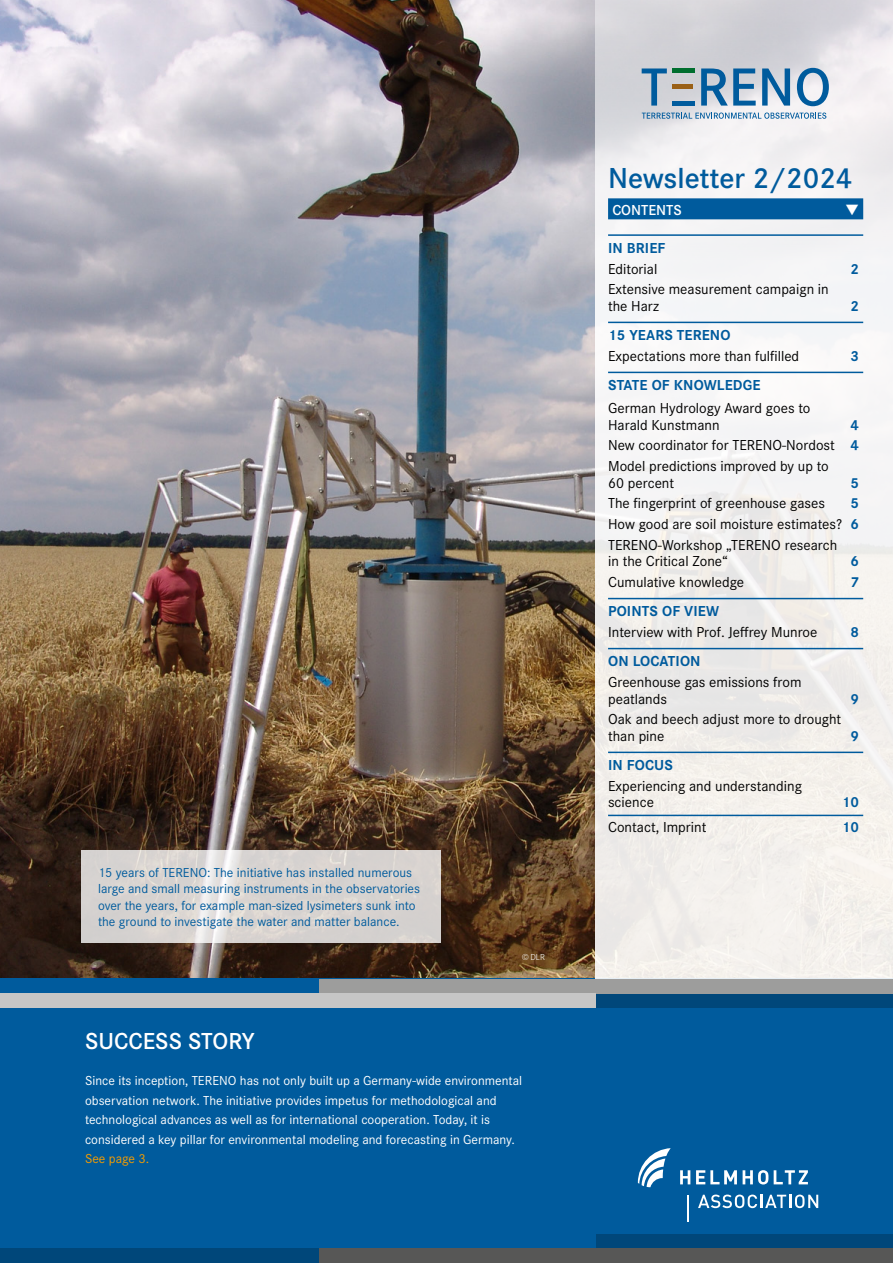
<style>
.page{position:relative;width:893px;height:1263px;background:#fff}
.page>*{position:absolute;margin:0;border:0;box-sizing:border-box;transform-origin:0 0}
.t1{font:600 30px "Corporate S Pro";color:#005b9d}
.t2{font:600 24px "Corporate S Pro";color:#fff}
.t3{font:15px/16.5px "Corporate S Pro";color:#000}
.t4{font:700 15px "Corporate S Pro";letter-spacing:.01em;color:#005b9d}
.t5{font:600 15px "Corporate S Pro";color:#fff}
.t6{font:13.5px/19.5px "Corporate S Pro";color:#fff}
.t7{font:13.5px/16.5px "Corporate S Pro";color:#005b9d}
.t8{font:13.5px "Corporate S Pro";color:#f59c00}
.t9{font:300 9px "Corporate S Pro";color:#fff}
.s1{font-weight:700;color:#005b9d}
</style>
<div class="page">
<img style="left:0;top:0;width:595px;height:979px">
<div style="left:0;top:979px;width:893px;height:284px;background:#005b9d"></div>
<div style="left:0;top:1248px;width:319px;height:15px;background:#00477a"></div>
<div style="left:595px;top:993px;width:298px;height:15px;background:#00477a"></div>
<div style="left:595px;top:1234px;width:298px;height:15px;background:#00477a"></div>
<div style="left:319px;top:978px;width:574px;height:15px;background:#9d9d9c"></div>
<div style="left:319px;top:1248px;width:574px;height:15px;background:#575756"></div>
<div style="left:0;top:993px;width:595px;height:15px;background:#c6c6c6"></div>
<svg style="left:595px;top:0;width:298px;height:978px;fill:#f4f2ef"></svg>
<svg style="left:642px;top:68px;width:25px;height:38px"></svg>
<svg style="left:701px;top:68px;width:55px;height:38px;background:#729cbe"></svg>
<svg style="left:762px;top:68px;width:28px;height:38px"></svg>
<svg style="left:797px;top:68px;width:32px;height:38px"></svg>
<div style="left:672px;top:101px;width:23px;height:5px;background:#005b9d"></div>
<div style="left:672px;top:84px;width:21px;height:5px;background:#9a6016"></div>
<div style="left:672px;top:68px;width:23px;height:5px;background:#006e2e"></div>
<svg style="left:642px;top:113px;width:184px;height:6px"></svg>
<div style="left:608px;top:198px;width:255px;height:21px;background:#005b9d"></div>
<hr style="left:608px;top:234px;width:255px;height:2px;background:#005b9d">
<hr style="left:608px;top:322px;width:255px;height:1px;background:#005b9d">
<hr style="left:608px;top:372px;width:255px;height:1px;background:#005b9d">
<hr style="left:608px;top:598px;width:255px;height:1px;background:#005b9d">
<hr style="left:608px;top:648px;width:255px;height:1px;background:#005b9d">
<hr style="left:608px;top:752px;width:255px;height:1px;background:#005b9d">
<hr style="left:608px;top:815px;width:255px;height:1px;background:#005b9d">
<svg style="left:680px;top:1170px;width:10px;height:14px"></svg>
<svg style="left:696px;top:1170px;width:41px;height:14px"></svg>
<svg style="left:743px;top:1170px;width:25px;height:14px"></svg>
<svg style="left:774px;top:1170px;width:34px;height:14px"></svg>
<svg style="left:688px;top:1195px;width:1px;height:26px"></svg>
<svg style="left:638px;top:1148px;width:33px;height:39px"></svg>
<svg style="left:698px;top:1194px;width:120px;height:14px"></svg>
<svg style="left:81px;top:850px;width:359px;height:93px;background:#d9d5d2"></svg>
<p class="t7" style="left:98px;top:863px;width:324px">15 years of TERENO: The initiative has installed numerous large and small measuring instruments in the observatories over the years, for example man-sized lysimeters sunk into the ground to investigate the water and matter balance.</p>
<p class="t9" style="left:522px;top:950px;width:25px">© DLR</p>
<h2 class="t2" style="left:85px;top:1023px;width:171px">SUCCESS STORY</h2>
<p class="t6" style="left:85px;top:1070px;width:439px">Since its inception, TERENO has not only built up a Germany-wide environmental observation network. The initiative provides impetus for methodological and technological advances as well as for international cooperation. Today, it is considered a key pillar for environmental modeling and forecasting in Germany.</p>
<p class="t8" style="left:85px;top:1149px;width:66px">See page 3.</p>
<h1 class="t1" style="left:608px;top:156px;width:246px">Newsletter 2/2024</h1>
<p class="t5" style="left:612px;top:199px;width:71px">CONTENTS</p>
<p class="t4" style="left:608px;top:236px;width:59px">IN BRIEF</p>
<p class="t3" style="left:608px;top:259px;width:51px">Editorial</p>
<p class="t4" style="left:850px;top:257px;width:10px">2</p>
<p class="t3" style="left:608px;top:280px;width:222px">Extensive measurement campaign in the Harz</p>
<p class="t4" style="left:850px;top:294px;width:10px">2</p>
<p class="t4" style="left:608px;top:323px;width:124px">15 YEARS TERENO</p>
<p class="t3" style="left:608px;top:347px;width:193px">Expectations more than fulfilled</p>
<p class="t4" style="left:850px;top:344px;width:10px">3</p>
<p class="t4" style="left:608px;top:373px;width:154px">STATE OF KNOWLEDGE</p>
<p class="t3" style="left:608px;top:399px;width:204px">German Hydrology Award goes to<br>Harald Kunstmann</p>
<p class="t3" style="left:608px;top:413px;width:252px;line-height:20.7px;text-align:justify;text-indent:242px"><span class="s1">4<br></span>New coordinator for TERENO-Nordost <span class="s1">4<br></span>Model predictions improved by up to</p>
<p class="t3" style="left:608px;top:473px;width:68px">60 percent</p>
<p class="t4" style="left:850px;top:471px;width:10px">5</p>
<p class="t3" style="left:608px;top:494px;width:218px">The fingerprint of greenhouse gases</p>
<p class="t3" style="left:608px;top:492px;width:252px;line-height:20.7px;text-align:justify;text-indent:242px"><span class="s1">5<br></span>How good are soil moisture estimates? <span class="s1">6<br></span>TERENO-Workshop „TERENO research</p>
<p class="t3" style="left:608px;top:552px;width:121px">in the Critical Zone“</p>
<p class="t4" style="left:850px;top:549px;width:10px">6</p>
<p class="t3" style="left:608px;top:573px;width:137px">Cumulative knowledge</p>
<p class="t4" style="left:850px;top:570px;width:10px">7</p>
<p class="t4" style="left:608px;top:599px;width:113px">POINTS OF VIEW</p>
<p class="t3" style="left:608px;top:623px;width:211px">Interview with Prof. Jeffrey Munroe</p>
<p class="t4" style="left:850px;top:620px;width:10px">8</p>
<p class="t4" style="left:608px;top:649px;width:94px">ON LOCATION</p>
<p class="t3" style="left:608px;top:673px;width:195px">Greenhouse gas emissions from peatlands</p>
<p class="t4" style="left:850px;top:687px;width:10px">9</p>
<p class="t3" style="left:608px;top:710px;width:235px">Oak and beech adjust more to drought than pine</p>
<p class="t4" style="left:850px;top:724px;width:10px">9</p>
<p class="t4" style="left:608px;top:753px;width:66px">IN FOCUS</p>
<p class="t3" style="left:608px;top:776px;width:195px">Experiencing and understanding science</p>
<p class="t4" style="left:842px;top:790px;width:19px">10</p>
<p class="t3" style="left:608px;top:818px;width:100px">Contact, Imprint</p>
<p class="t4" style="left:842px;top:815px;width:19px">10</p>
</div>
